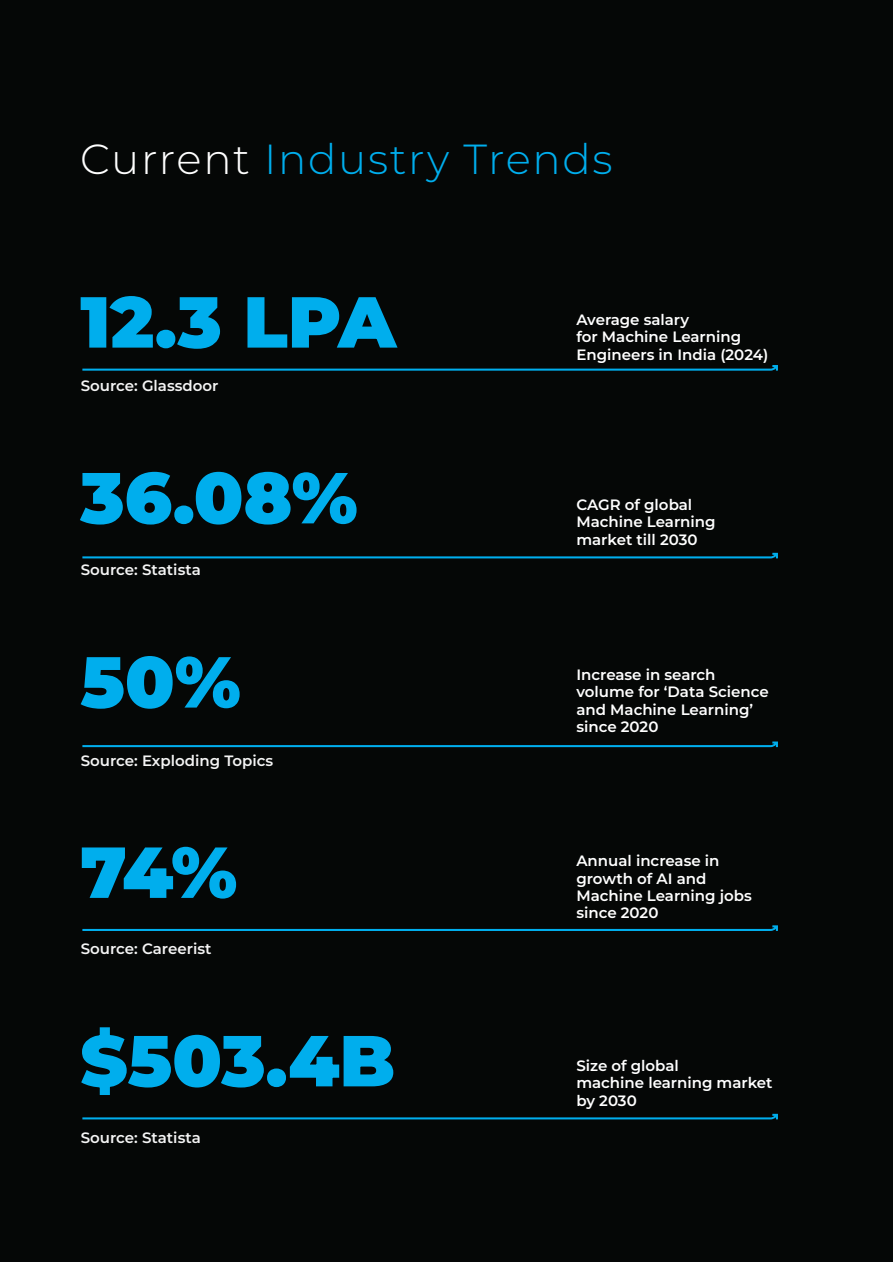
<style>
.page{position:relative;width:893px;height:1262px;background:#fff}
.page>*{position:absolute;margin:0;border:0;box-sizing:border-box;transform-origin:0 0}
.t1{font:900 72px "Montserrat";color:#00aeed}
.t2{font:300 42px "Montserrat";letter-spacing:.04em;color:#00aeed}
.t3{font:600 15px/17.4px "Montserrat";color:#fff}
.t4{font:600 15px "Montserrat";color:#f4f4f4}
.s1{color:#fff}
</style>
<div class="page">
<div style="left:0;top:0;width:892px;height:1262px;background:#050706"></div>
<svg style="left:82px;top:365px;width:696px;height:6px"></svg>
<svg style="left:82px;top:553px;width:696px;height:5px"></svg>
<svg style="left:82px;top:741px;width:696px;height:6px"></svg>
<svg style="left:82px;top:925px;width:696px;height:6px"></svg>
<svg style="left:82px;top:1113px;width:696px;height:6px"></svg>
<h2 class="t2" style="left:80px;top:131px;width:534px"><span class="s1">Current</span> Industry Trends</h2>
<h1 class="t1" style="left:80px;top:268px;width:317px">12.3 LPA</h1>
<p class="t4" style="left:81px;top:375px;width:139px">Source: Glassdoor</p>
<h1 class="t1" style="left:80px;top:444px;width:279px">36.08%</h1>
<p class="t4" style="left:81px;top:559px;width:121px">Source: Statista</p>
<h1 class="t1" style="left:80px;top:628px;width:162px">50%</h1>
<p class="t4" style="left:81px;top:749px;width:194px">Source: Exploding Topics</p>
<h1 class="t1" style="left:80px;top:818px;width:158px">74%</h1>
<p class="t4" style="left:81px;top:938px;width:132px">Source: Careerist</p>
<h1 class="t1" style="left:80px;top:1006px;width:316px">$503.4B</h1>
<p class="t4" style="left:81px;top:1126px;width:121px">Source: Statista</p>
<p class="t3" style="left:576px;top:310px;width:193px">Average salary<br>for Machine Learning<br>Engineers in India (2024)</p>
<p class="t3" style="left:576px;top:495px;width:141px">CAGR of global<br>Machine Learning</p>
<p class="t3" style="left:576px;top:530px;width:123px">market till 2030</p>
<p class="t3" style="left:576px;top:665px;width:194px">Increase in search volume for ‘Data Science and Machine Learning’ since 2020</p>
<p class="t3" style="left:576px;top:851px;width:177px">Annual increase in growth of AI and<br>Machine Learning jobs since 2020</p>
<p class="t3" style="left:576px;top:1056px;width:198px">Size of global<br>machine learning market</p>
<p class="t3" style="left:576px;top:1090px;width:62px">by 2030</p>
</div>
